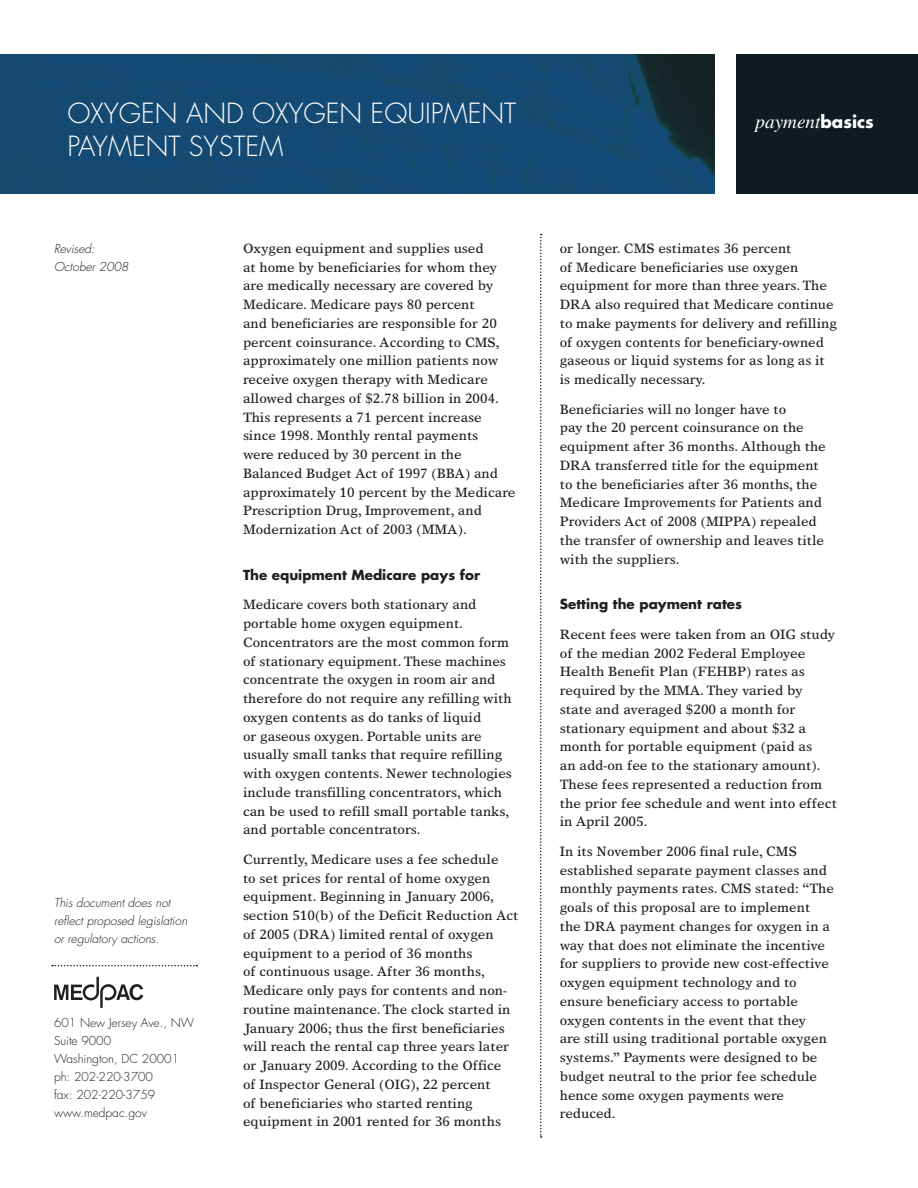
<style>
.page{position:relative;width:918px;height:1188px;background:#fff}
.page>*{position:absolute;margin:0;border:0;box-sizing:border-box;transform-origin:0 0}
.t1{font:300 27px "Futura Std";color:#fff}
.Text{font:italic 19.5px "Times LT Std";color:#fff}
.Text-2{font:13.5px/18.8px "Times Europa LT Std";color:#231f20}
.Heading{font:700 13.5px "Futura Std";color:#231f20}
.t2{font:300 12px "Futura Std";color:#231f20}
.t3{font:italic 300 12px/18px "Futura Std";color:#231f20}
.t4{font:italic 300 12px "Futura Std";color:#201d1e}
.s1{font-family:"Futura Std";font-weight:700;font-style:normal;font-size:16.8px}
</style>
<div class="page">
<img style="left:0;top:54px;width:715px;height:140px">
<svg style="left:540px;top:234px;width:2px;height:904px"></svg>
<svg style="left:54px;top:977px;width:89px;height:31px"></svg>
<svg style="left:52px;top:965px;width:145px;height:1px"></svg>
<div style="left:736px;top:54px;width:182px;height:140px;background:#101a21"></div>
<p class="t1" style="left:68px;top:96px;width:139px">Oxygen and</p>
<p class="t1" style="left:252px;top:96px;width:266px">oxygen Equipment</p>
<p class="Text" style="left:756px;top:110px;width:120px">payment<span class="s1">basics</span></p>
<p class="t1" style="left:68px;top:129px;width:217px">paymen t system</p>
<p class="t3" style="left:54px;top:240px;width:43px">Revised:</p>
<p class="t4" style="left:54px;top:259px;width:76px">October 2008</p>
<p class="t3" style="left:54px;top:894px;width:135px">This document does not reflect proposed legislation or regulatory actions.</p>
<p class="t2" style="left:54px;top:1015px;width:142px">601 New Jersey Ave., NW</p>
<p class="t2" style="left:54px;top:1033px;width:59px">Suite 9000</p>
<p class="t2" style="left:54px;top:1051px;width:127px">Washington, DC 20001</p>
<p class="t2" style="left:54px;top:1069px;width:100px">ph: 202-220-3700</p>
<p class="t2" style="left:54px;top:1087px;width:103px">fax: 202-220-3759</p>
<p class="t2" style="left:54px;top:1105px;width:95px">www.medpac.gov</p>
<p class="Text-2" style="left:243px;top:239px;width:274px">Oxygen equipment and supplies used<br>at home by beneficiaries for whom they are medically necessary are covered by Medicare. Medicare pays 80 percent<br>and beneficiaries are responsible for 20 percent coinsurance. According to CMS, approximately one million patients now receive oxygen therapy with Medicare allowed charges of $2.78 billion in 2004.<br>This represents a 71 percent increase since 1998. Monthly rental payments<br>were reduced by 30 percent in the Balanced Budget Act of 1997 (BBA) and approximately 10 percent by the Medicare Prescription Drug, Improvement, and Modernization Act of 2003 (MMA).</p>
<p class="Heading" style="left:243px;top:566px;width:239px">The equipment Medicare pays for</p>
<p class="Text-2" style="left:243px;top:595px;width:270px">Medicare covers both stationary and portable home oxygen equipment.<br>Concentrators are the most common form of stationary equipment. These machines concentrate the oxygen in room air and therefore do not require any refilling with oxygen contents as do tanks of liquid<br>or gaseous oxygen. Portable units are usually small tanks that require refilling with oxygen contents. Newer technologies include transfilling concentrators, which can be used to refill small portable tanks, and portable concentrators.</p>
<p class="Text-2" style="left:243px;top:850px;width:277px">Currently, Medicare uses a fee schedule<br>to set prices for rental of home oxygen equipment. Beginning in January 2006, section 510(b) of the Deficit Reduction Act of 2005 (DRA) limited rental of oxygen equipment to a period of 36 months<br>of continuous usage. After 36 months, Medicare only pays for contents and non&shy;routine maintenance. The clock started in January 2006; thus the first beneficiaries will reach the rental cap three years later or January 2009. According to the Office<br>of Inspector General (OIG), 22 percent<br>of beneficiaries who started renting equipment in 2001 rented for 36 months</p>
<p class="Text-2" style="left:560px;top:239px;width:279px">or longer. CMS estimates 36 percent<br>of Medicare beneficiaries use oxygen equipment for more than three years. The DRA also required that Medicare continue to make payments for delivery and refilling of oxygen contents for beneficiary-owned gaseous or liquid systems for as long as it is medically necessary.</p>
<p class="Text-2" style="left:560px;top:399px;width:268px">Beneficiaries will no longer have to<br>pay the 20 percent coinsurance on the equipment after 36 months. Although the DRA transferred title for the equipment to the beneficiaries after 36 months, the Medicare Improvements for Patients and Providers Act of 2008 (MIPPA) repealed the transfer of ownership and leaves title with the suppliers.</p>
<p class="Heading" style="left:560px;top:595px;width:184px">Setting the payment rates</p>
<p class="Text-2" style="left:560px;top:625px;width:279px">Recent fees were taken from an OIG study of the median 2002 Federal Employee Health Benefit Plan (FEHBP) rates as required by the MMA. They varied by state and averaged $200 a month for stationary equipment and about $32 a month for portable equipment (paid as<br>an add-on fee to the stationary amount).<br>These fees represented a reduction from the prior fee schedule and went into effect in April 2005.</p>
<p class="Text-2" style="left:560px;top:842px;width:276px">In its November 2006 final rule, CMS established separate payment classes and monthly payments rates. CMS stated: “The goals of this proposal are to implement the DRA payment changes for oxygen in a way that does not eliminate the incentive for suppliers to provide new cost-effective oxygen equipment technology and to ensure beneficiary access to portable oxygen contents in the event that they<br>are still using traditional portable oxygen systems.” Payments were designed to be budget neutral to the prior fee schedule hence some oxygen payments were reduced.</p>
</div>
